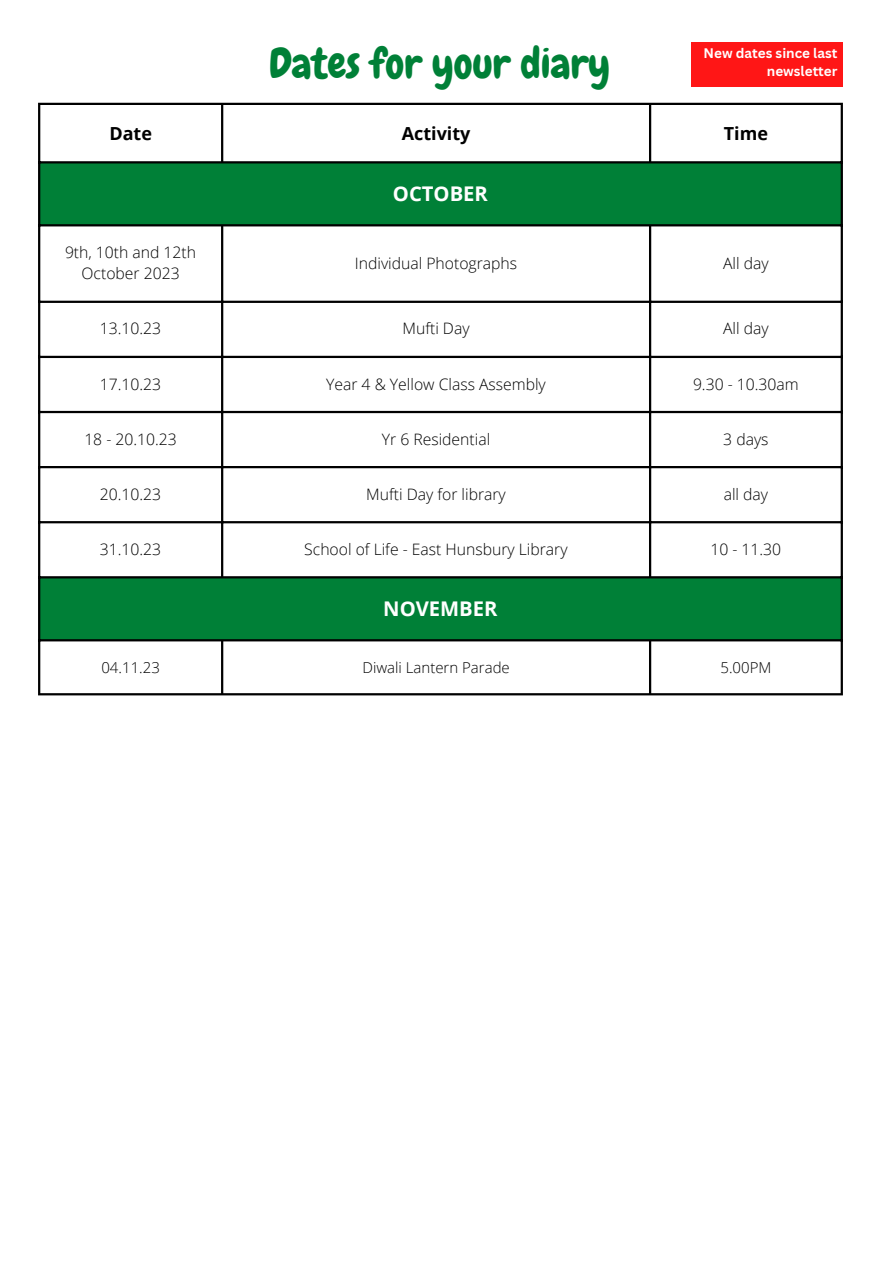
<style>
.page{position:relative;width:893px;height:1264px;background:#fff}
.page>*{position:absolute;margin:0;border:0;box-sizing:border-box;transform-origin:0 0}
.t1{font:42px "Chewy";color:#008037}
.t2{font:700 20.25px "Open Sans";color:#fff}
.t3{font:700 18px "Open Sans";color:#000}
.t4{font:300 15.75px/21.3px "Open Sans";color:#000;text-align:center}
.t5{font:300 15px "Open Sans";color:#000}
.t6{font:700 13.5px/18px "Canva Sans";color:#fff;text-align:right}
</style>
<div class="page">
<div style="left:40px;top:163px;width:800px;height:61px;background:#008037"></div>
<svg style="left:40px;top:226px;width:800px;height:467px"></svg>
<hr style="left:38px;top:105px;width:2px;height:588px;background:#000">
<hr style="left:221px;top:105px;width:2px;height:56px;background:#000">
<hr style="left:221px;top:226px;width:2px;height:350px;background:#000">
<hr style="left:221px;top:641px;width:2px;height:52px;background:#000">
<hr style="left:649px;top:105px;width:2px;height:56px;background:#000">
<hr style="left:649px;top:226px;width:2px;height:350px;background:#000">
<hr style="left:649px;top:641px;width:2px;height:52px;background:#000">
<hr style="left:840px;top:105px;width:2px;height:588px;background:#000">
<hr style="left:38px;top:103px;width:804px;height:2px;background:#000">
<hr style="left:38px;top:161px;width:804px;height:2px;background:#000">
<hr style="left:38px;top:224px;width:804px;height:2px;background:#000">
<hr style="left:38px;top:301px;width:804px;height:2px;background:#000">
<hr style="left:38px;top:356px;width:804px;height:2px;background:#000">
<hr style="left:38px;top:411px;width:804px;height:2px;background:#000">
<hr style="left:38px;top:466px;width:804px;height:2px;background:#000">
<hr style="left:38px;top:521px;width:804px;height:2px;background:#000">
<hr style="left:38px;top:576px;width:804px;height:2px;background:#000">
<hr style="left:38px;top:639px;width:804px;height:2px;background:#000">
<hr style="left:38px;top:693px;width:804px;height:2px;background:#000">
<div style="left:691px;top:42px;width:151px;height:45px;background:#ff1616"></div>
<p class="t1" style="left:269px;top:37px;width:343px">Dates for your diary</p>
<p class="t6" style="left:703px;top:44px;width:135px">New dates since last newsletter</p>
<p class="t3" style="left:109px;top:121px;width:44px">Date</p>
<p class="t3" style="left:402px;top:121px;width:70px">Activity</p>
<p class="t3" style="left:723px;top:121px;width:46px">Time</p>
<p class="t2" style="left:393px;top:179px;width:97px">OCTOBER</p>
<p class="t4" style="left:65px;top:241px;width:132px">9th, 10th and 12th<br>October 2023</p>
<p class="t4" style="left:355px;top:252px;width:164px">Individual Photographs</p>
<p class="t4" style="left:723px;top:252px;width:47px">All day</p>
<p class="t4" style="left:100px;top:317px;width:63px">13.10.23</p>
<p class="t4" style="left:402px;top:317px;width:69px">Mufti Day</p>
<p class="t4" style="left:723px;top:317px;width:47px">All day</p>
<p class="t4" style="left:100px;top:373px;width:63px">17.10.23</p>
<p class="t4" style="left:326px;top:373px;width:221px">Year 4 &amp; Yellow Class Assembly</p>
<p class="t4" style="left:693px;top:373px;width:107px">9.30 - 10.30am</p>
<p class="t4" style="left:84px;top:428px;width:94px">18 - 20.10.23</p>
<p class="t4" style="left:382px;top:428px;width:110px">Yr 6 Residential</p>
<p class="t4" style="left:723px;top:428px;width:47px">3 days</p>
<p class="t4" style="left:100px;top:483px;width:63px">20.10.23</p>
<p class="t4" style="left:366px;top:483px;width:141px">Mufti Day for library</p>
<p class="t4" style="left:723px;top:483px;width:46px">all day</p>
<p class="t4" style="left:100px;top:538px;width:63px">31.10.23</p>
<p class="t4" style="left:304px;top:538px;width:265px">School of Life - East Hunsbury Library</p>
<p class="t4" style="left:710px;top:538px;width:72px">10 - 11.30</p>
<p class="t2" style="left:383px;top:594px;width:116px">NOVEMBER</p>
<p class="t5" style="left:101px;top:657px;width:60px">04.11.23</p>
<p class="t5" style="left:362px;top:657px;width:149px">Diwali Lantern Parade</p>
<p class="t5" style="left:720px;top:657px;width:52px">5.00PM</p>
</div>
